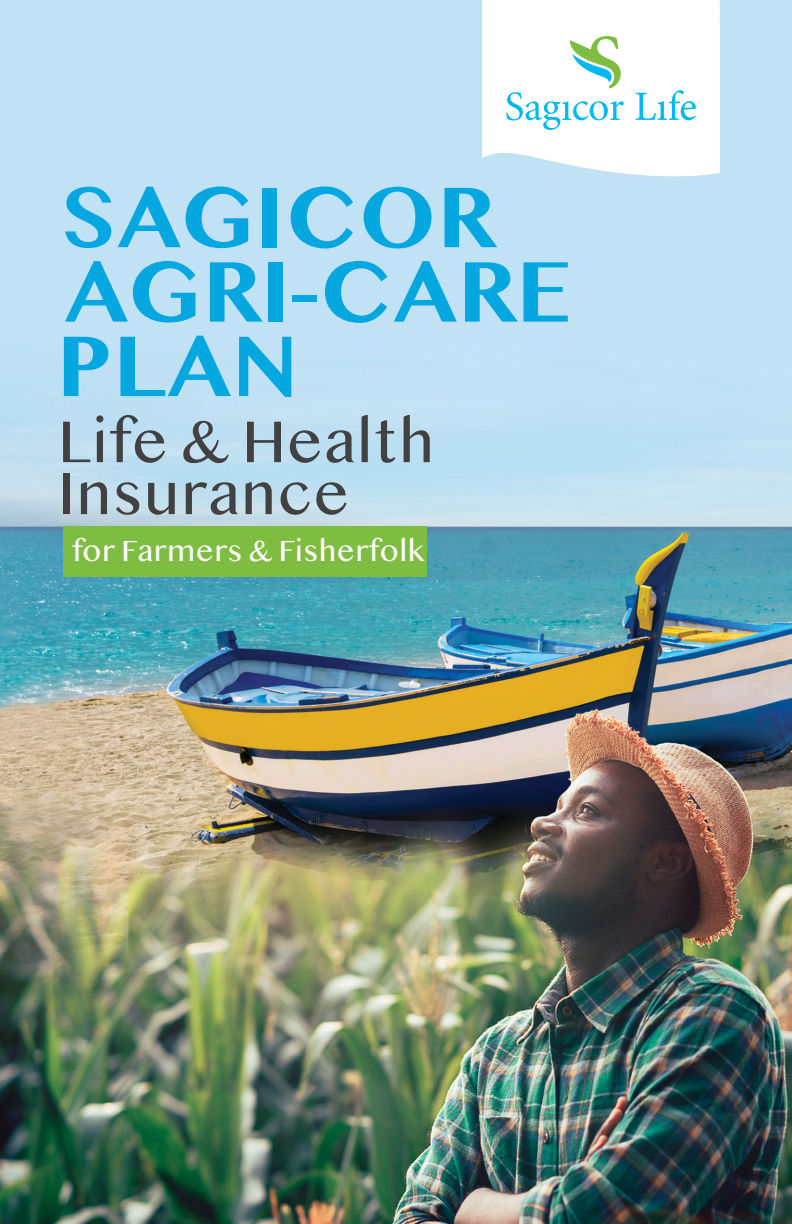
<style>
.page{position:relative;width:792px;height:1224px;background:#fff}
.page>*{position:absolute;margin:0;border:0;box-sizing:border-box;transform-origin:0 0}
.t1{font:700 78.6px/74.4px "Bangla MN";color:#04a7e0}
.t2{font:55px/52px "Bangla MN";color:#414142}
.t3{font:27.2px "Bangla MN";color:#fff}
</style>
<div class="page">
<img style="left:0;top:0;width:792px;height:1224px">
<svg style="left:482px;top:0;width:238px;height:185px"></svg>
<svg style="left:506px;top:36px;width:118px;height:94px"></svg>
<svg style="left:636px;top:90px;width:60px;height:30px"></svg>
<div style="left:63px;top:526px;width:364px;height:51px;background:#7fbd42"></div>
<h1 class="t1" style="left:56px;top:183px;width:515px">SAGICOR<br>AGRI-CARE<br>PLAN</h1>
<h2 class="t2" style="left:58px;top:421px;width:379px">Life &amp; Health<br>Insurance</h2>
<p class="t3" style="left:72px;top:532px;width:354px">for Farmers &amp; Fisherfolk</p>
</div>
